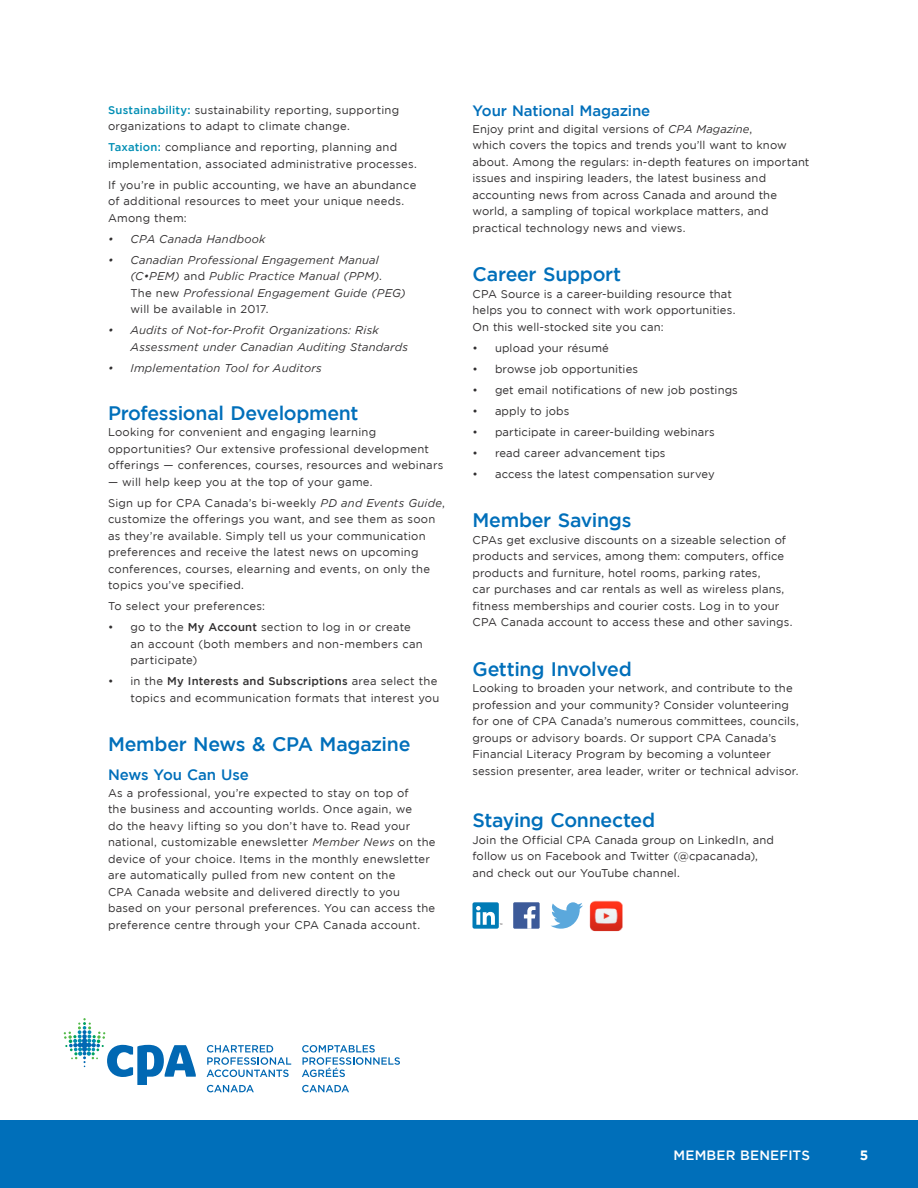
<style>
.page{position:relative;width:918px;height:1188px;background:#fff}
.page>*{position:absolute;margin:0;border:0;box-sizing:border-box;transform-origin:0 0}
.head1{font:500 19.5px "Gotham";letter-spacing:-.015em;color:#006fba}
.head2{font:500 19.5px "Gotham";letter-spacing:-.015em;color:#006fba}
.head2-2{font:500 15px "Gotham";letter-spacing:-.005em;color:#006fba}
.t1{font:500 13.5px "Gotham";letter-spacing:.015em;color:#fff}
.t2{font:700 13.5px "Gotham";color:#fff}
.para1{font:11.25px/16.5px "Gotham";letter-spacing:.01em;color:#312f30}
.t3{font:italic 11.25px/16.5px "Gotham";letter-spacing:.02em;color:#312f30}
.s1{font-weight:500;color:#008eb4}
.s2{font-style:normal}
.s3{font-style:italic}
.s4{font-weight:500}
</style>
<div class="page">
<div style="left:0;top:1120px;width:918px;height:68px;background:#006fba"></div>
<svg style="left:207px;top:1045px;width:84px;height:32px"></svg>
<svg style="left:302px;top:1045px;width:98px;height:32px"></svg>
<svg style="left:64px;top:1018px;width:132px;height:67px"></svg>
<svg style="left:207px;top:1085px;width:47px;height:7px"></svg>
<svg style="left:302px;top:1085px;width:47px;height:7px"></svg>
<div style="left:472px;top:902px;width:27px;height:27px;background:#007bb6;border-radius:2px"></div>
<svg style="left:476px;top:906px;width:26px;height:19px"></svg>
<svg style="left:551px;top:902px;width:32px;height:27px"></svg>
<div style="left:513px;top:902px;width:27px;height:27px;background:#3c5a99"></div>
<svg style="left:524px;top:906px;width:12px;height:23px"></svg>
<img style="left:589px;top:900px;width:34px;height:32px">
<p class="para1" style="left:108px;top:101px;width:293px"><span class="s1">Sustainability:</span> sustainability reporting, supporting organizations to adapt to climate change.</p>
<p class="para1" style="left:108px;top:139px;width:310px"><span class="s1">Taxation:</span> compliance and reporting, planning and implementation, associated administrative processes.</p>
<p class="para1" style="left:108px;top:176px;width:310px">If you’re in public accounting, we have an abundance of additional resources to meet your unique needs.<br>Among them:</p>
<p class="t3" style="left:108px;top:230px;width:159px">• CPA Canada Handbook</p>
<p class="t3" style="left:130px;top:251px;width:277px;text-indent:-22px">• Canadian Professional Engagement Manual (C•PEM) <span class="s2">and</span> Public Practice Manual (PPM)<span class="s2">.<br>The new</span> Professional Engagement Guide (PEG) <span class="s2">will be available in 2017.</span></p>
<p class="t3" style="left:130px;top:322px;width:279px;text-indent:-22px">• Audits of Not-for-Profit Organizations: Risk<br>Assessment under Canadian Auditing Standards</p>
<p class="t3" style="left:108px;top:359px;width:215px">• Implementation Tool for Auditors</p>
<p class="head1" style="left:108px;top:402px;width:252px">Professional Development</p>
<p class="para1" style="left:108px;top:424px;width:337px">Looking for convenient and engaging learning opportunities? Our extensive professional development offerings — conferences, courses, resources and webinars</p>
<p class="para1" style="left:108px;top:473px;width:266px">— will help keep you at the top of your game.</p>
<p class="para1" style="left:108px;top:494px;width:338px">Sign up for CPA Canada’s bi-weekly <span class="s3">PD and Events Guide</span>, customize the offerings you want, and see them as soon as they’re available. Simply tell us your communication preferences and receive the latest news on upcoming conferences, courses, elearning and events, on only the topics you’ve specified.</p>
<p class="para1" style="left:108px;top:598px;width:159px">To select your preferences:</p>
<p class="para1" style="left:130px;top:619px;width:294px;text-indent:-22px">• go to the <span class="s4">My Account</span> section to log in or create an account (both members and non-members can participate)</p>
<p class="para1" style="left:108px;top:673px;width:333px;text-align:right">• in the <span class="s4">My Interests and Subscriptions</span> area select the topics and ecommunication formats that interest you</p>
<p class="head1" style="left:108px;top:733px;width:304px">Member News &amp; CPA Magazine</p>
<p class="head2-2" style="left:108px;top:767px;width:142px">News You Can Use</p>
<p class="para1" style="left:108px;top:784px;width:329px">As a professional, you’re expected to stay on top of<br>the business and accounting worlds. Once again, we<br>do the heavy lifting so you don’t have to. Read your national, customizable enewsletter <span class="s3">Member News</span> on the device of your choice. Items in the monthly enewsletter are automatically pulled from new content on the<br>CPA Canada website and delivered directly to you based on your personal preferences. You can access the preference centre through your CPA Canada account.</p>
<p class="head2-2" style="left:472px;top:102px;width:179px">Your National Magazine</p>
<p class="para1" style="left:472px;top:120px;width:339px">Enjoy print and digital versions of <span class="s3">CPA Magazine</span>,<br>which covers the topics and trends you’ll want to know about. Among the regulars: in-depth features on important issues and inspiring leaders, the latest business and accounting news from across Canada and around the world, a sampling of topical workplace matters, and practical technology news and views.</p>
<p class="head1" style="left:472px;top:263px;width:150px">Career Support</p>
<p class="para1" style="left:472px;top:285px;width:264px">CPA Source is a career-building resource that helps you to connect with work opportunities.<br>On this well-stocked site you can:</p>
<p class="para1" style="left:472px;top:339px;width:138px">• upload your résumé</p>
<p class="para1" style="left:472px;top:360px;width:167px">• browse job opportunities</p>
<p class="para1" style="left:472px;top:381px;width:267px">• get email notifications of new job postings</p>
<p class="para1" style="left:472px;top:402px;width:98px">• apply to jobs</p>
<p class="para1" style="left:472px;top:423px;width:244px">• participate in career-building webinars</p>
<p class="para1" style="left:472px;top:444px;width:195px">• read career advancement tips</p>
<p class="para1" style="left:472px;top:465px;width:244px">• access the latest compensation survey</p>
<p class="head1" style="left:472px;top:509px;width:160px">Member Savings</p>
<p class="para1" style="left:472px;top:531px;width:322px">CPAs get exclusive discounts on a sizeable selection of products and services, among them: computers, office products and furniture, hotel rooms, parking rates,<br>car purchases and car rentals as well as wireless plans, fitness memberships and courier costs. Log in to your CPA Canada account to access these and other savings.</p>
<p class="head1" style="left:472px;top:658px;width:161px">Getting Involved</p>
<p class="para1" style="left:472px;top:680px;width:328px">Looking to broaden your network, and contribute to the profession and your community? Consider volunteering for one of CPA Canada’s numerous committees, councils, groups or advisory boards. Or support CPA Canada’s Financial Literacy Program by becoming a volunteer session presenter, area leader, writer or technical advisor.</p>
<p class="head2" style="left:472px;top:809px;width:184px">Staying Connected</p>
<p class="para1" style="left:472px;top:831px;width:303px">Join the Official CPA Canada group on LinkedIn, and follow us on Facebook and Twitter (@cpacanada), and check out our YouTube channel.</p>
<p class="t1" style="left:674px;top:1147px;width:138px">MEMBER BENEFITS</p>
<p class="t2" style="left:860px;top:1147px;width:10px">5</p>
</div>
